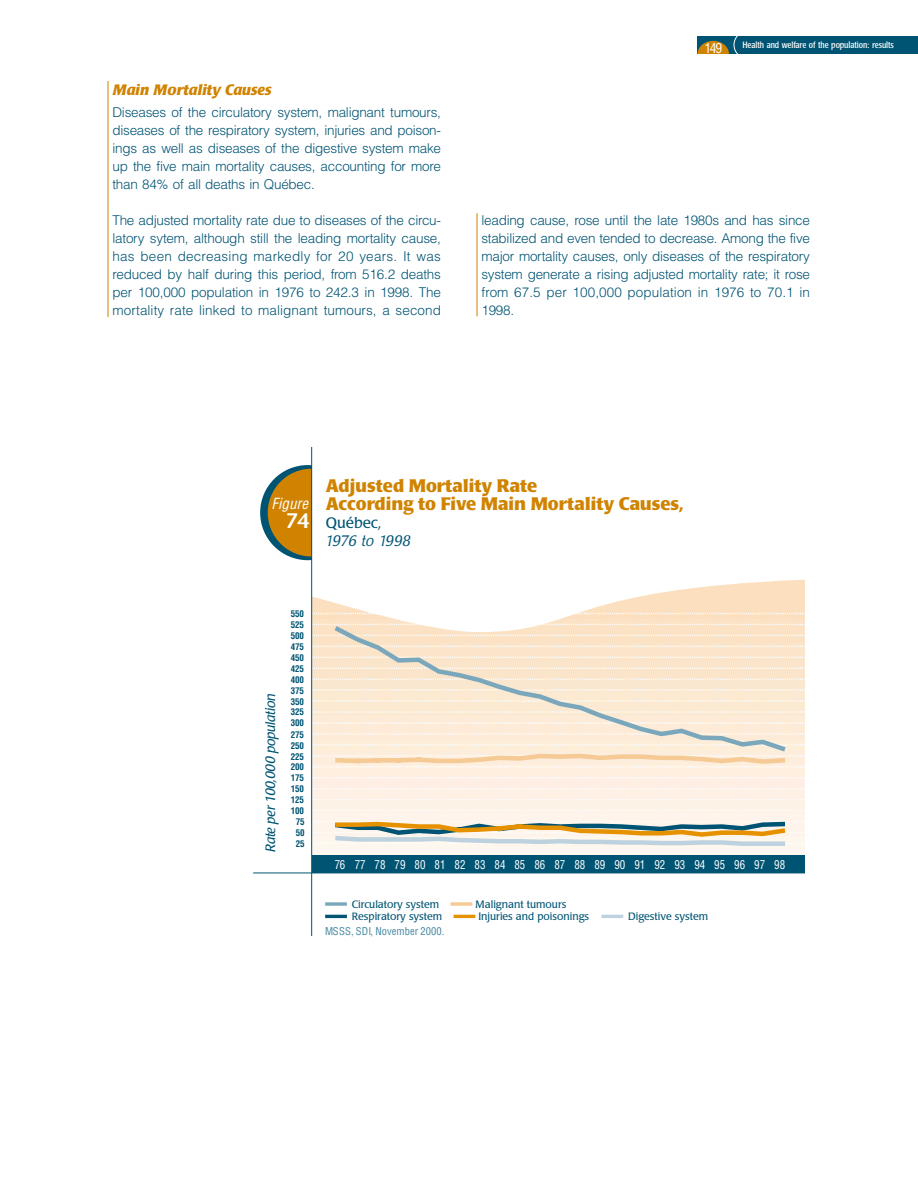
<style>
.page{position:relative;width:918px;height:1188px;background:#fff}
.page>*{position:absolute;margin:0;border:0;box-sizing:border-box;transform-origin:0 0}
.t1{font:600 21px "Stone Sans";color:#fff}
.t2{font:700 18px/18px "Poppl Laudatio";color:#d08300}
.t3{font:italic 700 15px "Poppl Laudatio";letter-spacing:-.01em;color:#d08300}
.t4{font:italic 300 15px "Poppl Laudatio";color:#005473}
.t5{font:15px "Poppl Laudatio";color:#005473}
.t6{font:italic condensed 15px "Helvetica";color:#fff}
.t7{font:300 13.5px/18px "Helvetica";letter-spacing:.005em;color:#005473;text-align:justify}
.t8{font:italic 13.5px "Poppl Laudatio";letter-spacing:-.02em;color:#005473}
.t9{font:condensed 13.5px "Helvetica";color:#fff}
.t10{font:condensed 12px "Helvetica";color:#fff;scale:.91 1}
.t11{font:10.5px "Poppl Laudatio";color:#005473}
.t12{font:condensed 10.5px "Helvetica";letter-spacing:.005em;color:#43859f}
.t13{font:700 condensed 9px "Helvetica";letter-spacing:-.025em;color:#005473}
.t14{font:condensed 9px "Poppl Laudatio";letter-spacing:-.01em;color:#fff}
</style>
<div class="page">
<div style="left:698px;top:36px;width:220px;height:18px;background:#005473"></div>
<svg style="left:698px;top:36px;width:41px;height:18px"></svg>
<svg style="left:260px;top:465px;width:95px;height:95px"></svg>
<div style="left:268px;top:469px;width:88px;height:88px;background:#d08300;border-radius:50%"></div>
<div style="left:312px;top:462px;width:47px;height:101px;background:#fff"></div>
<img style="left:312px;top:580px;width:493px;height:275px">
<div style="left:312px;top:855px;width:494px;height:18px;background:#005473"></div>
<svg style="left:312px;top:810px;width:493px;height:1px"></svg>
<svg style="left:312px;top:799px;width:493px;height:1px"></svg>
<svg style="left:312px;top:788px;width:493px;height:1px"></svg>
<svg style="left:312px;top:777px;width:493px;height:1px"></svg>
<svg style="left:312px;top:744px;width:493px;height:2px"></svg>
<svg style="left:312px;top:733px;width:493px;height:2px"></svg>
<svg style="left:312px;top:722px;width:493px;height:2px"></svg>
<svg style="left:312px;top:711px;width:493px;height:2px"></svg>
<svg style="left:312px;top:700px;width:493px;height:2px"></svg>
<svg style="left:312px;top:689px;width:493px;height:2px"></svg>
<svg style="left:312px;top:678px;width:493px;height:2px"></svg>
<svg style="left:312px;top:668px;width:493px;height:1px"></svg>
<svg style="left:312px;top:657px;width:493px;height:1px"></svg>
<svg style="left:312px;top:646px;width:493px;height:1px"></svg>
<svg style="left:312px;top:635px;width:493px;height:1px"></svg>
<svg style="left:312px;top:624px;width:493px;height:1px"></svg>
<svg style="left:312px;top:613px;width:493px;height:1px"></svg>
<svg style="left:331px;top:623px;width:457px;height:129px;background:#f6e6d1"></svg>
<svg style="left:312px;top:752px;width:493px;height:16px;background:#fbe5cc"></svg>
<svg style="left:312px;top:819px;width:493px;height:29px;background:#d5d0bb"></svg>
<svg style="left:327px;top:902px;width:18px;height:4px"></svg>
<svg style="left:452px;top:902px;width:19px;height:4px"></svg>
<hr style="left:327px;top:915px;width:18px;height:3px;background:#005473">
<hr style="left:455px;top:915px;width:19px;height:3px;background:#e59100">
<hr style="left:603px;top:915px;width:19px;height:3px;background:#bdd2de">
<hr style="left:311px;top:447px;width:1px;height:489px;background:#005473">
<hr style="left:253px;top:873px;width:555px;height:1px;background:#005473">
<hr style="left:108px;top:81px;width:1px;height:236px;background:#d08300">
<hr style="left:477px;top:213px;width:1px;height:103px;background:#d08300">
<div style="left:805px;top:567px;width:30px;height:316px;background:#fff"></div>
<p class="t9" style="left:704px;top:43px;width:19px">149</p>
<p class="t14" style="left:742px;top:41px;width:153px">Health and welfare of the population: results</p>
<p class="t3" style="left:112px;top:83px;width:160px">Main Mortality Causes</p>
<p class="t7" style="left:112px;top:105px;width:330px">Diseases of the circulatory system, malignant tumours, diseases of the respiratory system, injuries and poison&shy;ings as well as diseases of the digestive system make up the five main mortality causes, accounting for more than 84% of all deaths in Québec.</p>
<p class="t7" style="left:112px;top:213px;width:330px">The adjusted mortality rate due to diseases of the circu&shy;latory sytem, although still the leading mortality cause, has been decreasing markedly for 20 years. It was reduced by half during this period, from 516.2 deaths per 100,000 population in 1976 to 242.3 in 1998. The mortality rate linked to malignant tumours, a second</p>
<p class="t7" style="left:481px;top:213px;width:330px">leading cause, rose until the late 1980s and has since stabilized and even tended to decrease. Among the five major mortality causes, only diseases of the respiratory system generate a rising adjusted mortality rate; it rose from 67.5 per 100,000 population in 1976 to 70.1 in 1998.</p>
<p class="t6" style="left:272px;top:498px;width:38px">Figure</p>
<h1 class="t1" style="left:286px;top:513px;width:25px">74</h1>
<h2 class="t2" style="left:326px;top:478px;width:359px">Adjusted Mortality Rate<br>According to Five Main Mortality Causes,</h2>
<p class="t5" style="left:326px;top:516px;width:57px">Québec,</p>
<p class="t4" style="left:326px;top:535px;width:87px">1976 to 1998</p>
<p class="t8" style="left:265px;top:852px;width:160px;rotate:-90deg">Rate per 100,000 population</p>
<p class="t13" style="left:291px;top:611px;width:15px">550</p>
<p class="t13" style="left:291px;top:622px;width:15px">525</p>
<p class="t13" style="left:291px;top:633px;width:15px">500</p>
<p class="t13" style="left:291px;top:643px;width:15px">475</p>
<p class="t13" style="left:291px;top:654px;width:15px">450</p>
<p class="t13" style="left:291px;top:665px;width:15px">425</p>
<p class="t13" style="left:291px;top:676px;width:15px">400</p>
<p class="t13" style="left:291px;top:687px;width:15px">375</p>
<p class="t13" style="left:291px;top:698px;width:15px">350</p>
<p class="t13" style="left:291px;top:709px;width:15px">325</p>
<p class="t13" style="left:291px;top:720px;width:15px">300</p>
<p class="t13" style="left:291px;top:731px;width:15px">275</p>
<p class="t13" style="left:291px;top:742px;width:15px">250</p>
<p class="t13" style="left:291px;top:753px;width:15px">225</p>
<p class="t13" style="left:291px;top:763px;width:15px">200</p>
<p class="t13" style="left:291px;top:774px;width:15px">175</p>
<p class="t13" style="left:291px;top:785px;width:15px">150</p>
<p class="t13" style="left:291px;top:796px;width:15px">125</p>
<p class="t13" style="left:291px;top:807px;width:15px">100</p>
<p class="t13" style="left:296px;top:818px;width:10px">75</p>
<p class="t13" style="left:296px;top:829px;width:10px">50</p>
<p class="t13" style="left:296px;top:840px;width:10px">25</p>
<p class="t10" style="left:335px;top:860px;width:497px">76 77 78 79 80 81 82 83 84 85 86 87 88 89 90 91 92 93 94 95 96 97 98</p>
<p class="t11" style="left:352px;top:900px;width:89px">Circulatory system</p>
<p class="t11" style="left:476px;top:900px;width:92px">Malignant tumours</p>
<p class="t11" style="left:352px;top:912px;width:92px">Respiratory system</p>
<p class="t11" style="left:478px;top:912px;width:112px">Injuries and poisonings</p>
<p class="t11" style="left:628px;top:912px;width:82px">Digestive system</p>
<p class="t12" style="left:325px;top:927px;width:121px">MSSS, SDI, November 2000.</p>
</div>
